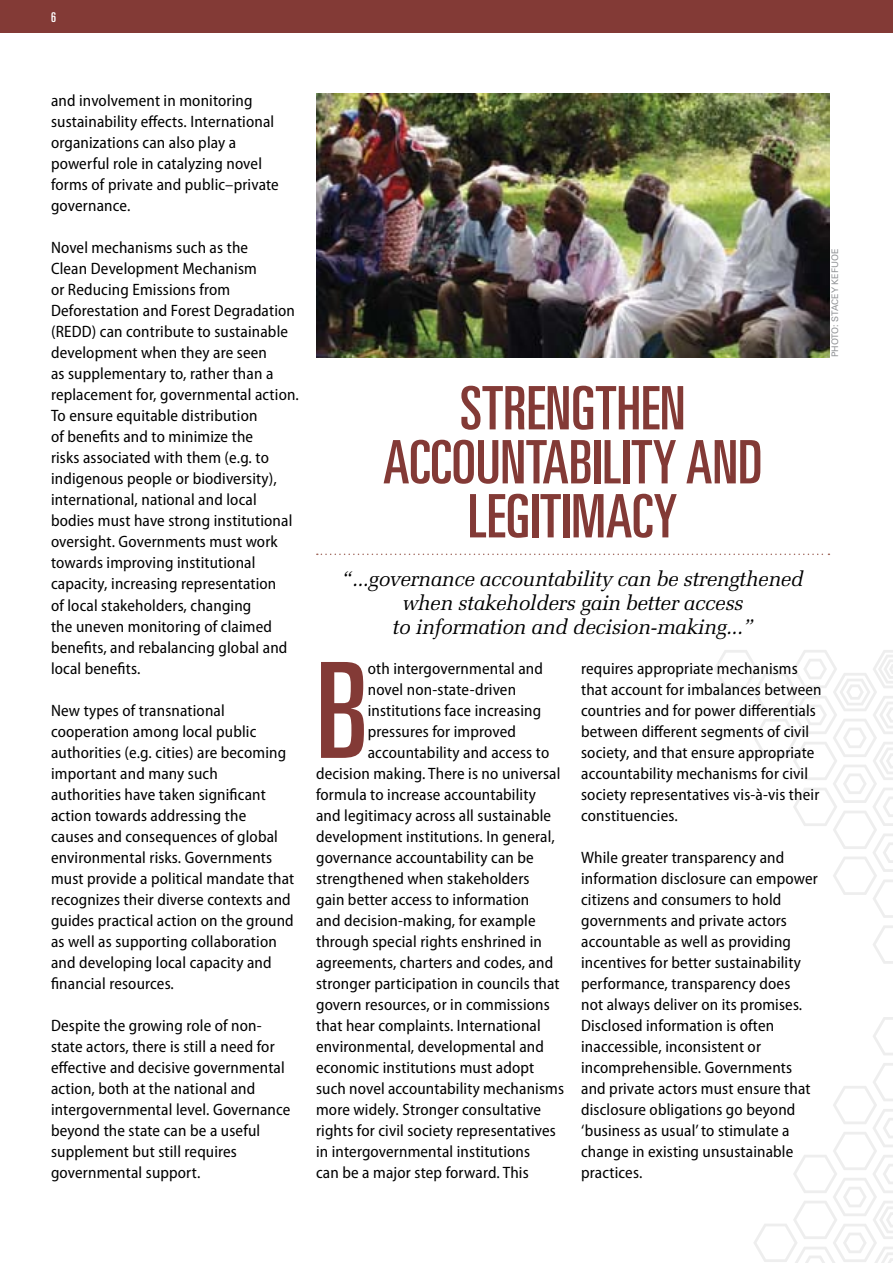
<style>
.page{position:relative;width:893px;height:1263px;background:#fff}
.page>*{position:absolute;margin:0;border:0;box-sizing:border-box;transform-origin:0 0}
.t1{font:ultra-condensed 132.9px "Univers";color:#833a36}
.t2{font:ultra-condensed 60px/54px "Univers";color:#833a36;text-align:center}
.t3{font:italic 21px/24px "Melior";letter-spacing:-.02em;color:#000;text-align:center}
.t4{font:semi-condensed 16.5px/21px "Myriad Pro";letter-spacing:.01em;color:#000}
.t5{font:ultra-condensed 13.5px "Univers";color:#fff}
.t6{font:9px "Univers";color:#939598}
</style>
<div class="page">
<div style="left:0;top:0;width:893px;height:32px;background:#833a36"></div>
<svg style="left:714px;top:650px;width:179px;height:268px"></svg>
<svg style="left:873px;top:925px;width:20px;height:39px"></svg>
<svg style="left:754px;top:1063px;width:139px;height:200px"></svg>
<svg style="left:873px;top:1017px;width:20px;height:38px"></svg>
<svg style="left:317px;top:553px;width:512px;height:2px"></svg>
<img style="left:316px;top:94px;width:513px;height:263px">
<p class="t5" style="left:51px;top:10px;width:7px">6</p>
<p class="t4" style="left:51px;top:90px;width:229px">and involvement in monitoring sustainability effects. International organizations can also play a powerful role in catalyzing novel forms of private and public–private governance.</p>
<p class="t4" style="left:51px;top:237px;width:249px">Novel mechanisms such as the<br>Clean Development Mechanism<br>or Reducing Emissions from Deforestation and Forest Degradation (REDD) can contribute to sustainable development when they are seen<br>as supplementary to, rather than a replacement for, governmental action.<br>To ensure equitable distribution<br>of benefits and to minimize the<br>risks associated with them (e.g. to indigenous people or biodiversity), international, national and local bodies must have strong institutional oversight. Governments must work towards improving institutional capacity, increasing representation<br>of local stakeholders, changing<br>the uneven monitoring of claimed benefits, and rebalancing global and local benefits.</p>
<p class="t4" style="left:51px;top:700px;width:245px">New types of transnational cooperation among local public authorities (e.g. cities) are becoming important and many such<br>authorities have taken significant action towards addressing the<br>causes and consequences of global environmental risks. Governments must provide a political mandate that recognizes their diverse contexts and guides practical action on the ground as well as supporting collaboration and developing local capacity and financial resources.</p>
<p class="t4" style="left:51px;top:1015px;width:241px">Despite the growing role of non&shy;state actors, there is still a need for effective and decisive governmental action, both at the national and intergovernmental level. Governance beyond the state can be a useful supplement but still requires governmental support.</p>
<p class="t6" style="left:829px;top:357px;width:108px;rotate:-90deg">Photo: stacey kefuoe</p>
<h2 class="t2" style="left:383px;top:381px;width:381px">STRENGTH EN<br>ACCOUNTABILITY AND<br>LEGITIMACY</h2>
<p class="t3" style="left:342px;top:567px;width:463px">“...governance accountability can be strengthened when stakeholders gain better access<br>to information and decision-making...”</p>
<h1 class="t1" style="left:316px;top:635px;width:44px">B</h1>
<p class="t4" style="left:368px;top:658px;width:177px">oth intergovernmental and</p>
<p class="t4" style="left:581px;top:658px;width:242px">requires appropriate mechanisms that account for imbalances between countries and for power differentials between different segments of civil society, and that ensure appropriate accountability mechanisms for civil society representatives vis-à-vis their constituencies.</p>
<p class="t4" style="left:581px;top:847px;width:238px">While greater transparency and information disclosure can empower citizens and consumers to hold governments and private actors accountable as well as providing incentives for better sustainability performance, transparency does<br>not always deliver on its promises.<br>Disclosed information is often inaccessible, inconsistent or incomprehensible. Governments and private actors must ensure that disclosure obligations go beyond ‘business as usual’ to stimulate a change in existing unsustainable practices.</p>
<p class="t4" style="left:368px;top:679px;width:150px">novel non-state-driven</p>
<p class="t4" style="left:368px;top:700px;width:175px">institutions face increasing</p>
<p class="t4" style="left:368px;top:721px;width:150px">pressures for improved</p>
<p class="t4" style="left:368px;top:742px;width:183px">accountability and access to</p>
<p class="t4" style="left:316px;top:763px;width:246px">decision making. There is no universal</p>
<p class="t4" style="left:316px;top:784px;width:221px">formula to increase accountability</p>
<p class="t4" style="left:316px;top:805px;width:237px">and legitimacy across all sustainable</p>
<p class="t4" style="left:316px;top:826px;width:240px">development institutions. In general,</p>
<p class="t4" style="left:316px;top:847px;width:219px">governance accountability can be</p>
<p class="t4" style="left:316px;top:868px;width:215px">strengthened when stakeholders</p>
<p class="t4" style="left:316px;top:889px;width:215px">gain better access to information</p>
<p class="t4" style="left:316px;top:910px;width:221px">and decision-making, for example</p>
<p class="t4" style="left:316px;top:931px;width:227px">through special rights enshrined in</p>
<p class="t4" style="left:316px;top:952px;width:239px">agreements, charters and codes, and</p>
<p class="t4" style="left:316px;top:973px;width:245px">stronger participation in councils that</p>
<p class="t4" style="left:316px;top:994px;width:235px">govern resources, or in commissions</p>
<p class="t4" style="left:316px;top:1015px;width:226px">that hear complaints. International</p>
<p class="t4" style="left:316px;top:1036px;width:229px">environmental, developmental and</p>
<p class="t4" style="left:316px;top:1057px;width:220px">economic institutions must adopt</p>
<p class="t4" style="left:316px;top:1078px;width:250px">such novel accountability mechanisms</p>
<p class="t4" style="left:316px;top:1099px;width:226px">more widely. Stronger consultative</p>
<p class="t4" style="left:316px;top:1120px;width:241px">rights for civil society representatives</p>
<p class="t4" style="left:316px;top:1141px;width:216px">in intergovernmental institutions</p>
<p class="t4" style="left:316px;top:1162px;width:214px">can be a major step forward. This</p>
</div>
